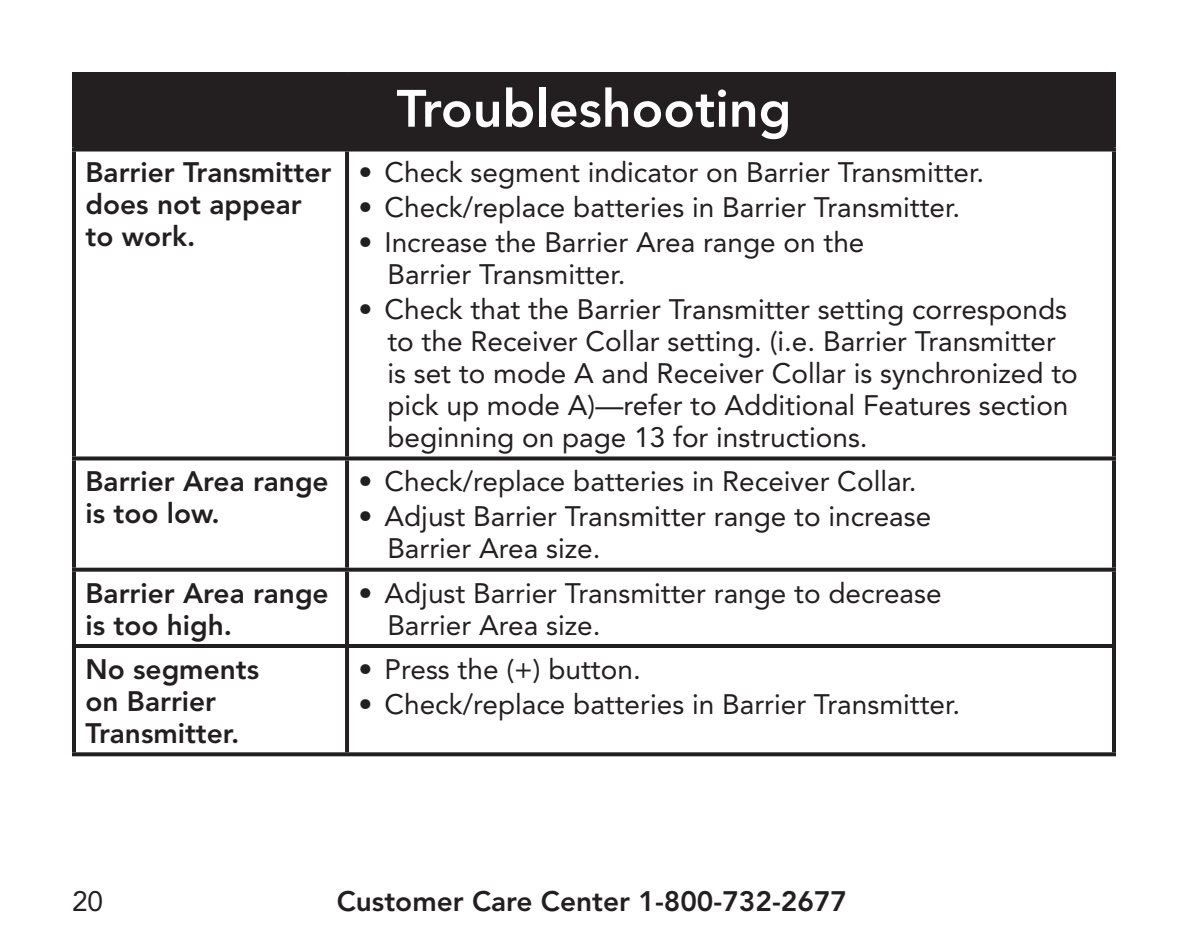
<style>
.page{position:relative;width:1188px;height:936px;background:#fff}
.page>*{position:absolute;margin:0;border:0;box-sizing:border-box;transform-origin:0 0}
.t1{font:800 52px "Avenir";color:#fff}
.t2{font:28px/32px "Avenir";color:#231f20}
.t3{font:800 28px/32px "Avenir";color:#231f20}
</style>
<div class="page">
<div style="left:74px;top:74px;width:1040px;height:76px;background:#231f20"></div>
<hr style="left:72px;top:72px;width:275px;height:4px;background:#231f20">
<hr style="left:72px;top:76px;width:4px;height:72px;background:#231f20">
<hr style="left:347px;top:72px;width:769px;height:4px;background:#231f20">
<hr style="left:1112px;top:76px;width:4px;height:72px;background:#231f20">
<svg style="left:72px;top:148px;width:275px;height:4px"></svg>
<hr style="left:72px;top:152px;width:4px;height:304px;background:#231f20">
<svg style="left:347px;top:148px;width:769px;height:4px;fill:#231f20"></svg>
<hr style="left:345px;top:152px;width:4px;height:304px;background:#231f20">
<hr style="left:1112px;top:152px;width:4px;height:304px;background:#231f20">
<svg style="left:72px;top:456px;width:275px;height:4px"></svg>
<hr style="left:72px;top:460px;width:4px;height:108px;background:#231f20">
<svg style="left:347px;top:456px;width:769px;height:4px;background:#3c393a"></svg>
<hr style="left:345px;top:460px;width:4px;height:108px;background:#231f20">
<hr style="left:1112px;top:460px;width:4px;height:108px;background:#231f20">
<svg style="left:72px;top:568px;width:275px;height:4px"></svg>
<hr style="left:72px;top:572px;width:4px;height:72px;background:#231f20">
<svg style="left:347px;top:568px;width:769px;height:4px;background:#343031"></svg>
<hr style="left:345px;top:572px;width:4px;height:72px;background:#231f20">
<hr style="left:1112px;top:572px;width:4px;height:72px;background:#231f20">
<hr style="left:72px;top:644px;width:275px;height:4px;background:#231f20">
<hr style="left:72px;top:648px;width:4px;height:104px;background:#231f20">
<hr style="left:347px;top:644px;width:769px;height:4px;background:#231f20">
<hr style="left:345px;top:648px;width:4px;height:104px;background:#231f20">
<hr style="left:1112px;top:648px;width:4px;height:104px;background:#231f20">
<svg style="left:72px;top:752px;width:275px;height:4px"></svg>
<svg style="left:347px;top:752px;width:769px;height:4px;background:#343031"></svg>
<h1 class="t1" style="left:397px;top:78px;width:396px">Troubleshooting</h1>
<p class="t3" style="left:86px;top:157px;width:247px">Barrier Transmitter does not appear to work.</p>
<p class="t2" style="left:359px;top:157px;width:627px">• Check segment indicator on Barrier Transmitter.</p>
<p class="t2" style="left:359px;top:192px;width:603px">• Check/replace batteries in Barrier Transmitter.</p>
<p class="t2" style="left:387px;top:226px;width:479px;text-indent:-29px">• Increase the Barrier Area range on the<br>Barrier Transmitter.</p>
<p class="t2" style="left:387px;top:293px;width:692px;text-indent:-29px">• Check that the Barrier Transmitter setting corresponds to the Receiver Collar setting. (i.e. Barrier Transmitter is set to mode A and Receiver Collar is synchronized to pick up mode A)—refer to Additional Features section beginning on page 13 for instructions.</p>
<p class="t3" style="left:86px;top:466px;width:245px">Barrier Area range is too low.</p>
<p class="t2" style="left:359px;top:466px;width:560px">• Check/replace batteries in Receiver Collar.</p>
<p class="t2" style="left:387px;top:501px;width:545px;text-indent:-29px">• Adjust Barrier Transmitter range to increase<br>Barrier Area size.</p>
<p class="t3" style="left:86px;top:577px;width:245px">Barrier Area range is too high.</p>
<p class="t2" style="left:387px;top:577px;width:556px;text-indent:-29px">• Adjust Barrier Transmitter range to decrease<br>Barrier Area size.</p>
<p class="t3" style="left:86px;top:653px;width:175px">No segments on Barrier<br>Transmitter.</p>
<p class="t2" style="left:359px;top:653px;width:284px">• Press the (+) button.</p>
<p class="t2" style="left:359px;top:688px;width:603px">• Check/replace batteries in Barrier Transmitter.</p>
<p class="t2" style="left:72px;top:885px;width:33px">20</p>
<p class="t3" style="left:337px;top:885px;width:512px">Customer Care Center 1-800-732-2677</p>
</div>
